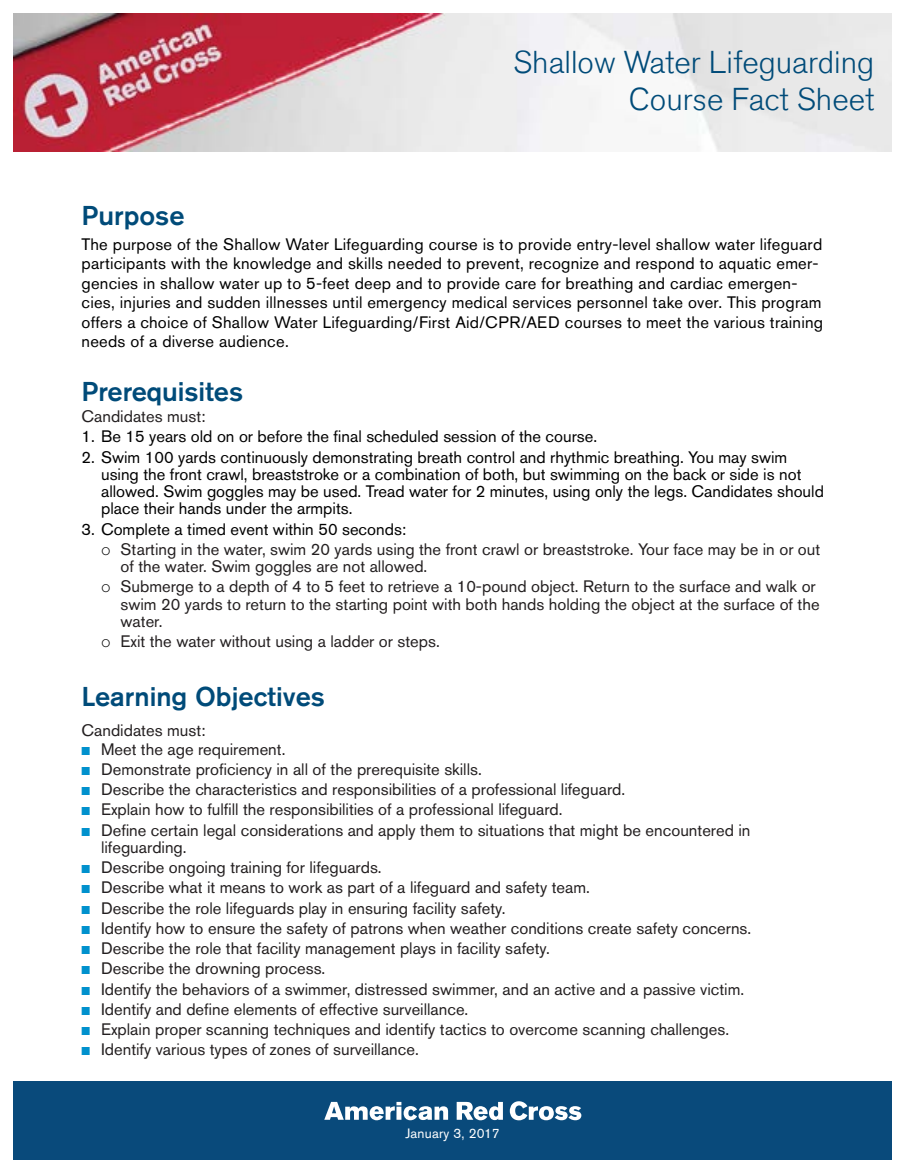
<style>
.page{position:relative;width:905px;height:1175px;background:#fff}
.page>*{position:absolute;margin:0;border:0;box-sizing:border-box;transform-origin:0 0}
.t1{font:300 31.5px/37.5px "Akzidenz Grotesk Std";color:#004b79;text-align:right}
.t2{font:500 27px "Akzidenz Grotesk BE";color:#004b79}
.t3{font:16.5px/17.2px "Akzidenz Grotesk BE";color:#231f20}
.t4{font:16.5px/19.5px "Akzidenz Grotesk BE";letter-spacing:.015em;color:#000}
.t5{font:13.5px "Akzidenz Grotesk Std";letter-spacing:.015em;color:#fff}
.s1{color:#0091cd}
</style>
<div class="page">
<div style="left:14px;top:1081px;width:877px;height:79px;background:#094a7b"></div>
<img style="left:13px;top:14px;width:878px;height:137px">
<svg style="left:324px;top:1101px;width:258px;height:20px"></svg>
<h1 class="t1" style="left:513px;top:44px;width:362px">Shallow Water Lifeguarding<br>Course Fact Sheet</h1>
<h2 class="t2" style="left:82px;top:199px;width:104px">Purpose</h2>
<p class="t4" style="left:82px;top:234px;width:743px">The purpose of the Shallow Water Lifeguarding course is to provide entry-level shallow water lifeguard participants with the knowledge and skills needed to prevent, recognize and respond to aquatic emer&shy;gencies in shallow water up to 5-feet deep and to provide care for breathing and cardiac emergen&shy;cies, injuries and sudden illnesses until emergency medical services personnel take over. This program offers a choice of Shallow Water Lifeguarding/First Aid/CPR/AED courses to meet the various training needs of a diverse audience.</p>
<h2 class="t2" style="left:82px;top:375px;width:163px">Prerequisites</h2>
<p class="t3" style="left:82px;top:407px;width:125px">Candidates must:</p>
<p class="t4" style="left:82px;top:427px;width:517px">1. Be 15 years old on or before the final scheduled session of the course.</p>
<p class="t4" style="left:101px;top:448px;width:724px;line-height:17.2px;text-indent:-20px">2. Swim 100 yards continuously demonstrating breath control and rhythmic breathing. You may swim using the front crawl, breaststroke or a combination of both, but swimming on the back or side is not allowed. Swim goggles may be used. Tread water for 2 minutes, using only the legs. Candidates should place their hands under the armpits.</p>
<p class="t4" style="left:82px;top:519px;width:326px">3. Complete a timed event within 50 seconds:</p>
<p class="t3" style="left:121px;top:540px;width:701px">Starting in the water, swim 20 yards using the front crawl or breaststroke. Your face may be in or out of the water. Swim goggles are not allowed.</p>
<p class="t3" style="left:121px;top:578px;width:700px">Submerge to a depth of 4 to 5 feet to retrieve a 10-pound object. Return to the surface and walk or swim 20 yards to return to the starting point with both hands holding the object at the surface of the water.</p>
<p class="t3" style="left:121px;top:632px;width:321px">Exit the water without using a ladder or steps.</p>
<h2 class="t2" style="left:82px;top:679px;width:245px">Learning Objectives</h2>
<p class="t3" style="left:82px;top:721px;width:125px">Candidates must:</p>
<p class="t3" style="left:82px;top:740px;width:205px"><span class="s1">■</span> Meet the age requirement.</p>
<p class="t3" style="left:82px;top:760px;width:402px"><span class="s1">■</span> Demonstrate proficiency in all of the prerequisite skills.</p>
<p class="t3" style="left:82px;top:780px;width:545px"><span class="s1">■</span> Describe the characteristics and responsibilities of a professional lifeguard.</p>
<p class="t3" style="left:82px;top:800px;width:482px"><span class="s1">■</span> Explain how to fulfill the responsibilities of a professional lifeguard.</p>
<p class="t3" style="left:101px;top:821px;width:651px;text-indent:-19px"><span class="s1">■</span> Define certain legal considerations and apply them to situations that might be encountered in lifeguarding.</p>
<p class="t3" style="left:82px;top:858px;width:301px"><span class="s1">■</span> Describe ongoing training for lifeguards.</p>
<p class="t3" style="left:82px;top:878px;width:510px"><span class="s1">■</span> Describe what it means to work as part of a lifeguard and safety team.</p>
<p class="t3" style="left:82px;top:899px;width:425px"><span class="s1">■</span> Describe the role lifeguards play in ensuring facility safety.</p>
<p class="t3" style="left:82px;top:919px;width:671px"><span class="s1">■</span> Identify how to ensure the safety of patrons when weather conditions create safety concerns.</p>
<p class="t3" style="left:82px;top:939px;width:470px"><span class="s1">■</span> Describe the role that facility management plays in facility safety.</p>
<p class="t3" style="left:82px;top:959px;width:245px"><span class="s1">■</span> Describe the drowning process.</p>
<p class="t3" style="left:82px;top:980px;width:664px"><span class="s1">■</span> Identify the behaviors of a swimmer, distressed swimmer, and an active and a passive victim.</p>
<p class="t3" style="left:82px;top:1000px;width:388px"><span class="s1">■</span> Identify and define elements of effective surveillance.</p>
<p class="t3" style="left:82px;top:1020px;width:649px"><span class="s1">■</span> Explain proper scanning techniques and identify tactics to overcome scanning challenges.</p>
<p class="t3" style="left:82px;top:1040px;width:339px"><span class="s1">■</span> Identify various types of zones of surveillance.</p>
<p class="t5" style="left:405px;top:1125px;width:96px">January 3, 2017</p>
</div>
